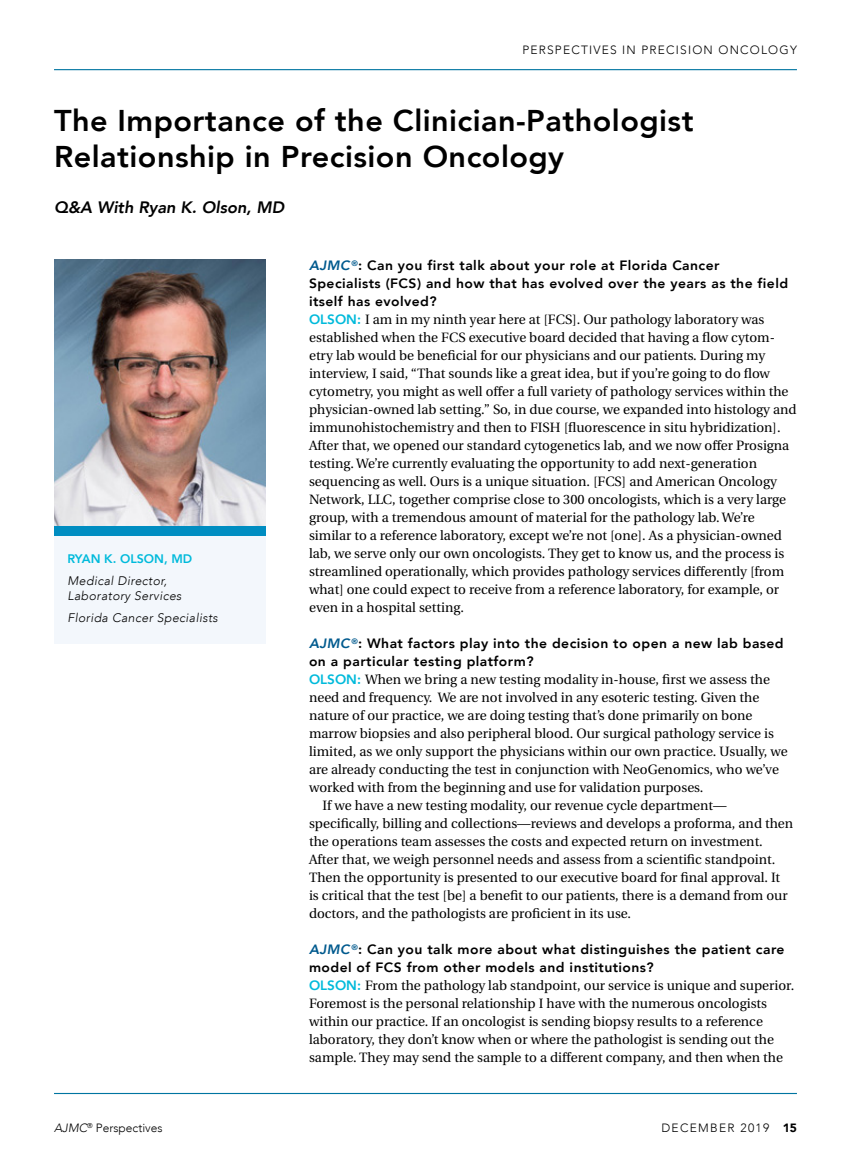
<style>
.page{position:relative;width:851px;height:1161px;background:#fff}
.page>*{position:absolute;margin:0;border:0;box-sizing:border-box;transform-origin:0 0}
.t1{font:800 30px/36px "Avenir";letter-spacing:.015em;color:#000}
.t2{font:italic 800 16.5px "Avenir";color:#000}
.t3{font:13.5px/18px "Heuristica";color:#000}
.t4{font:800 13.5px/18px "Avenir";letter-spacing:.03em;color:#000}
.t5{font:italic 300 12.3px/15px "Avenir";letter-spacing:.03em;color:#000}
.t6{font:800 12.3px "Avenir";color:#00badb}
.t7{font:300 12px "Avenir";letter-spacing:.1em;color:#000}
.t8{font:300 12px "Avenir";color:#000}
.s1{font-style:italic;color:#005a8e}
.s2{font-family:"Avenir";font-weight:800;color:#00badb}
.s3{font-style:italic}
.s4{font-weight:900}
</style>
<div class="page">
<hr style="left:54px;top:1093px;width:742px;height:1px;background:#0075a1">
<hr style="left:54px;top:69px;width:742px;height:1px;background:#0075a1">
<div style="left:54px;top:534px;width:211px;height:110px;background:#f3f7fc"></div>
<div style="left:54px;top:524px;width:211px;height:12px;background:#008dc1"></div>
<img style="left:54px;top:260px;width:212px;height:265px">
<p class="t7" style="left:522px;top:43px;width:276px">PERSPECTIVES IN PRECISION ONCOLOGY</p>
<h1 class="t1" style="left:54px;top:102px;width:641px">The Importance of the Clinician-Pathologist<br>Relationship in Precision Oncology</h1>
<p class="t2" style="left:54px;top:198px;width:232px">Q&amp;A With Ryan K. Olson, MD</p>
<p class="t6" style="left:68px;top:552px;width:126px">RYAN K. OLSON, MD</p>
<p class="t5" style="left:68px;top:573px;width:115px">Medical Director,<br>Laboratory Services</p>
<p class="t5" style="left:68px;top:610px;width:152px">Florida Cancer Specialists</p>
<p class="t4" style="left:309px;top:256px;width:480px"><span class="s1">AJMC</span> <sup>®</sup>: Can you first talk about your role at Florida Cancer<br>Specialists (FCS) and how that has evolved over the years as the field itself has evolved?</p>
<p class="t3" style="left:309px;top:311px;width:489px"><span class="s2">OLSON:</span> I am in my ninth year here at [FCS]. Our pathology laboratory was established when the FCS executive board decided that having a flow cytom&shy;etry lab would be beneficial for our physicians and our patients. During my interview, I said, “That sounds like a great idea, but if you’re going to do flow cytometry, you might as well offer a full variety of pathology services within the physician-owned lab setting.” So, in due course, we expanded into histology and immunohistochemistry and then to FISH [fluorescence in situ hybridization].<br>After that, we opened our standard cytogenetics lab, and we now offer Prosigna testing. We’re currently evaluating the opportunity to add next-generation sequencing as well. Ours is a unique situation. [FCS] and American Oncology Network, LLC, together comprise close to 300 oncologists, which is a very large group, with a tremendous amount of material for the pathology lab. We’re similar to a reference laboratory, except we’re not [one]. As a physician-owned lab, we serve only our own oncologists. They get to know us, and the process is streamlined operationally, which provides pathology services differently [from what] one could expect to receive from a reference laboratory, for example, or even in a hospital setting.</p>
<p class="t4" style="left:309px;top:634px;width:476px"><span class="s1">AJMC</span> <sup>®</sup>: What factors play into the decision to open a new lab based on a particular testing platform?</p>
<p class="t3" style="left:309px;top:671px;width:462px"><span class="s2">OLSON:</span> When we bring a new testing modality in-house, first we assess the</p>
<p class="t3" style="left:309px;top:689px;width:452px">need and frequency. We are not involved in any esoteric testing. Given the</p>
<p class="t3" style="left:309px;top:707px;width:445px">nature of our practice, we are doing testing that’s done primarily on bone</p>
<p class="t3" style="left:309px;top:725px;width:466px">marrow biopsies and also peripheral blood. Our surgical pathology service is</p>
<p class="t3" style="left:309px;top:743px;width:480px">limited, as we only support the physicians within our own practice. Usually, we</p>
<p class="t3" style="left:309px;top:761px;width:471px">are already conducting the test in conjunction with NeoGenomics, who we’ve</p>
<p class="t3" style="left:309px;top:779px;width:396px">worked with from the beginning and use for validation purposes.</p>
<p class="t3" style="left:322px;top:797px;width:405px">If we have a new testing modality, our revenue cycle department—</p>
<p class="t3" style="left:309px;top:814px;width:485px">specifically, billing and collections—reviews and develops a proforma, and then</p>
<p class="t3" style="left:309px;top:832px;width:455px">the operations team assesses the costs and expected return on investment.</p>
<p class="t3" style="left:309px;top:850px;width:468px">After that, we weigh personnel needs and assess from a scientific standpoint.</p>
<p class="t3" style="left:309px;top:868px;width:472px">Then the opportunity is presented to our executive board for final approval. It</p>
<p class="t3" style="left:309px;top:886px;width:480px">is critical that the test [be] a benefit to our patients, there is a demand from our</p>
<p class="t3" style="left:309px;top:904px;width:323px">doctors, and the pathologists are proficient in its use.</p>
<p class="t4" style="left:309px;top:940px;width:477px"><span class="s1">AJMC</span> <sup>®</sup>: Can you talk more about what distinguishes the patient care model of FCS from other models and institutions?</p>
<p class="t3" style="left:309px;top:977px;width:486px"><span class="s2">OLSON:</span> From the pathology lab standpoint, our service is unique and superior.<br>Foremost is the personal relationship I have with the numerous oncologists within our practice. If an oncologist is sending biopsy results to a reference laboratory, they don’t know when or where the pathologist is sending out the sample. They may send the sample to a different company, and then when the</p>
<p class="t8" style="left:54px;top:1121px;width:110px"><span class="s3">AJMC</span><sup>®</sup> Perspectives</p>
<p class="t7" style="left:661px;top:1121px;width:137px">DECEMBER 2019 <span class="s4">15</span></p>
</div>
